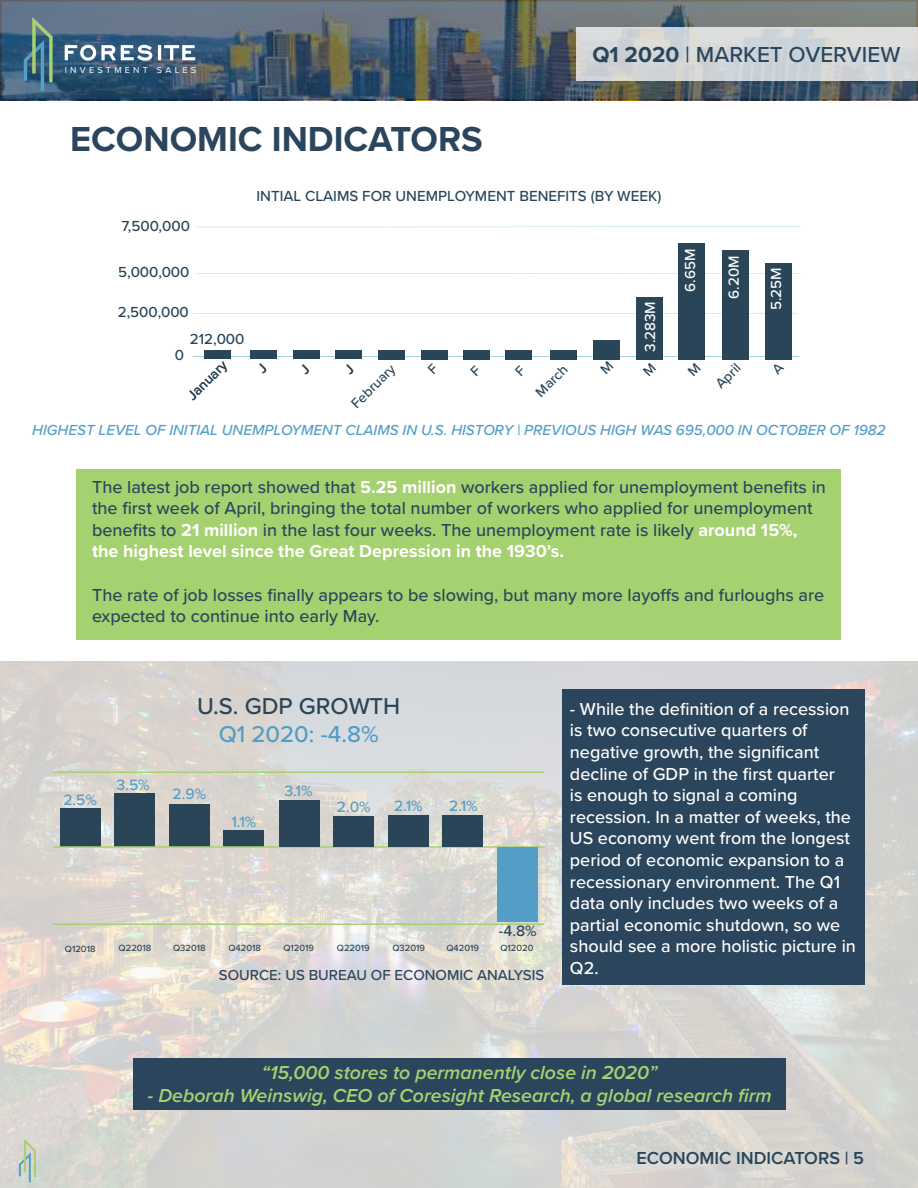
<style>
.page{position:relative;width:918px;height:1188px;background:#fff}
.page>*{position:absolute;margin:0;border:0;box-sizing:border-box;transform-origin:0 0}
.t1{font:700 36px "Proxima Nova";color:#2b455c}
.t2{font:500 23.85px "Proxima Nova";color:#294557}
.t3{font:500 23.85px "Proxima Nova";color:#529ec7}
.t4{font:500 22.5px "Proxima Nova";color:#2b455c}
.t5{font:italic 600 19.5px "Proxima Nova";color:#a6d170}
.t6{font:500 18px/21.6px "Proxima Nova";color:#2b455c}
.t7{font:500 18px/21.6px "Proxima Nova";color:#fff}
.t8{font:600 18px "Proxima Nova";color:#28465b}
.t9{font:500 15.6px "Proxima Nova";color:#529ec7}
.t10{font:500 15.6px "Proxima Nova";color:#294557}
.t11{font:italic 500 15.15px "Proxima Nova";color:#529ec7}
.t12{font:500 15.15px "Proxima Nova";color:#294557}
.t13{font:500 15.15px "Proxima Nova";color:#fff}
.t14{font:500 15px "Proxima Nova";color:#2b455c}
.t15{font:500 14.1px/29.1px "Proxima Nova";color:#294557}
.t16{font:500 9.3px "Proxima Nova";color:#294557}
.t17{font:9px "Proxima Nova";letter-spacing:.365em;color:#fff}
.s1{font-weight:700}
.s2{font-weight:700;color:#fff}
</style>
<div class="page">
<img style="left:0;top:662px;width:918px;height:526px">
<svg style="left:19px;top:1139px;width:17px;height:43px"></svg>
<svg style="left:3px;top:3px;width:912px;height:94px;background:#53636f"></svg>
<div style="left:0;top:0;width:918px;height:100px;border:2px solid #231f20"></div>
<svg style="left:64px;top:44px;width:132px;height:18px"></svg>
<svg style="left:24px;top:17px;width:29px;height:74px;background:#567f85"></svg>
<div style="left:577px;top:27px;width:341px;height:54px;background:#d2d6d9"></div>
<div style="left:77px;top:469px;width:764px;height:170px;background:#a6d170"></div>
<div style="left:133px;top:1058px;width:653px;height:52px;background:#2b455c"></div>
<hr style="left:193px;top:313px;width:604px;height:1px;background:#a8cfe3">
<hr style="left:196px;top:273px;width:604px;height:1px;background:#a8cfe3">
<hr style="left:196px;top:226px;width:604px;height:1px;background:#a8cfe3">
<hr style="left:193px;top:357px;width:605px;height:1px;background:#a8cfe3">
<div style="left:204px;top:350px;width:27px;height:8px;background:#294557"></div>
<div style="left:250px;top:350px;width:27px;height:8px;background:#294557"></div>
<div style="left:293px;top:350px;width:27px;height:8px;background:#294557"></div>
<div style="left:335px;top:350px;width:27px;height:8px;background:#294557"></div>
<div style="left:378px;top:350px;width:26px;height:10px;background:#294557"></div>
<div style="left:421px;top:350px;width:26px;height:10px;background:#294557"></div>
<div style="left:464px;top:350px;width:26px;height:10px;background:#294557"></div>
<div style="left:506px;top:350px;width:26px;height:10px;background:#294557"></div>
<div style="left:551px;top:350px;width:26px;height:10px;background:#294557"></div>
<div style="left:593px;top:340px;width:27px;height:20px;background:#294557"></div>
<div style="left:636px;top:297px;width:27px;height:63px;background:#294557"></div>
<div style="left:678px;top:243px;width:27px;height:117px;background:#294557"></div>
<div style="left:722px;top:250px;width:27px;height:110px;background:#294557"></div>
<div style="left:765px;top:263px;width:27px;height:97px;background:#294557"></div>
<div style="left:60px;top:809px;width:41px;height:38px;background:#294557"></div>
<div style="left:114px;top:794px;width:41px;height:53px;background:#294557"></div>
<div style="left:169px;top:804px;width:40px;height:43px;background:#294557"></div>
<div style="left:223px;top:831px;width:41px;height:16px;background:#294557"></div>
<hr style="left:53px;top:846px;width:491px;height:2px;background:#a6d170">
<div style="left:279px;top:801px;width:41px;height:46px;background:#294557"></div>
<div style="left:333px;top:817px;width:41px;height:30px;background:#294557"></div>
<div style="left:388px;top:816px;width:40px;height:31px;background:#294557"></div>
<div style="left:442px;top:816px;width:41px;height:31px;background:#294557"></div>
<div style="left:497px;top:847px;width:40px;height:74px;background:#529ec7"></div>
<hr style="left:53px;top:771px;width:491px;height:2px;background:#a6d170">
<hr style="left:53px;top:923px;width:491px;height:2px;background:#a6d170">
<div style="left:563px;top:689px;width:302px;height:296px;background:#2b455c"></div>
<p class="t17" style="left:65px;top:63px;width:133px">INVESTMENT SALES</p>
<h1 class="t1" style="left:70px;top:112px;width:414px">ECONOMIC INDICATORS</h1>
<p class="t4" style="left:592px;top:38px;width:310px"><span class="s1">Q1 2020</span> | MARKET OVERVIEW</p>
<p class="t12" style="left:121px;top:214px;width:70px">7,500,000</p>
<p class="t12" style="left:118px;top:261px;width:73px">5,000,000</p>
<p class="t12" style="left:256px;top:184px;width:406px">INTIAL CLAIMS FOR UNEMPLOYMENT BENEFITS (BY WEEK)</p>
<p class="t13" style="left:679px;top:292px;width:45px;rotate:-90deg">6.65M</p>
<p class="t13" style="left:722px;top:299px;width:45px;rotate:-90deg">6.20M</p>
<p class="t13" style="left:639px;top:352px;width:52px;rotate:-90deg">3.283M</p>
<p class="t12" style="left:118px;top:301px;width:73px">2,500,000</p>
<p class="t12" style="left:175px;top:344px;width:11px">0</p>
<p class="t12" style="left:190px;top:328px;width:56px">212,000</p>
<p class="t15" style="left:179px;top:387px;width:51px;rotate:-45deg">January</p>
<p class="t15" style="left:343px;top:395px;width:57px;rotate:-45deg">February</p>
<p class="t15" style="left:507px;top:363px;width:40px;rotate:-45deg">F<br>March</p>
<p class="t15" style="left:688px;top:355px;width:30px;line-height:28.3px;text-indent:-11px;rotate:-45deg">M<br>April</p>
<p class="t13" style="left:765px;top:310px;width:44px;rotate:-90deg">5.25M</p>
<p class="t11" style="left:32px;top:419px;width:855px">HIGHEST LEVEL OF INITIAL UNEMPLOYMENT CLAIMS IN U.S. HISTORY | PREVIOUS HIGH WAS 695,000 IN OCTOBER OF 1982</p>
<p class="t6" style="left:92px;top:475px;width:735px">The latest job report showed that <span class="s2">5.25 million</span> workers applied for unemployment benefits in the first week of April, bringing the total number of workers who applied for unemployment benefits to <span class="s2">21 million</span> in the last four weeks. The unemployment rate is likely <span class="s2">around 15%, the highest level since the Great Depression in the 1930’s.</span></p>
<p class="t6" style="left:92px;top:583px;width:734px">The rate of job losses finally appears to be slowing, but many more layoffs and furloughs are expected to continue into early May.</p>
<p class="t9" style="left:63px;top:788px;width:35px">2.5%</p>
<p class="t9" style="left:117px;top:773px;width:35px">3.5%</p>
<h2 class="t2" style="left:197px;top:688px;width:205px">U.S. GDP GROWTH</h2>
<h2 class="t3" style="left:219px;top:717px;width:161px">Q1 2020: -4.8%</h2>
<p class="t9" style="left:173px;top:782px;width:35px">2.9%</p>
<p class="t9" style="left:231px;top:810px;width:27px">1.1%</p>
<p class="t9" style="left:284px;top:779px;width:30px">3.1%</p>
<p class="t9" style="left:337px;top:795px;width:35px">2.0%</p>
<p class="t9" style="left:394px;top:794px;width:30px">2.1%</p>
<p class="t9" style="left:449px;top:794px;width:30px">2.1%</p>
<p class="t10" style="left:499px;top:920px;width:39px">-4.8%</p>
<p class="t16" style="left:65px;top:942px;width:32px">Q12018</p>
<p class="t16" style="left:119px;top:941px;width:34px">Q22018</p>
<p class="t16" style="left:173px;top:941px;width:34px">Q32018</p>
<p class="t16" style="left:228px;top:941px;width:34px">Q42018</p>
<p class="t16" style="left:283px;top:941px;width:32px">Q12019</p>
<p class="t16" style="left:337px;top:941px;width:34px">Q22019</p>
<p class="t16" style="left:392px;top:941px;width:34px">Q32019</p>
<p class="t16" style="left:446px;top:941px;width:34px">Q42019</p>
<p class="t16" style="left:500px;top:941px;width:35px">Q12020</p>
<p class="t14" style="left:219px;top:963px;width:327px">SOURCE: US BUREAU OF ECONOMIC ANALYSIS</p>
<p class="t7" style="left:570px;top:697px;width:288px">- While the definition of a recession is two consecutive quarters of negative growth, the significant decline of GDP in the first quarter<br>is enough to signal a coming recession. In a matter of weeks, the<br>US economy went from the longest period of economic expansion to a recessionary environment. The Q1 data only includes two weeks of a partial economic shutdown, so we should see a more holistic picture in<br>Q2.</p>
<p class="t5" style="left:262px;top:1058px;width:397px">“15,000 stores to permanently close in 2020”</p>
<p class="t5" style="left:148px;top:1081px;width:626px">- Deborah Weinswig, CEO of Coresight Research, a global research firm</p>
<p class="t8" style="left:636px;top:1145px;width:229px">ECONOMIC INDICATORS | 5</p>
</div>
